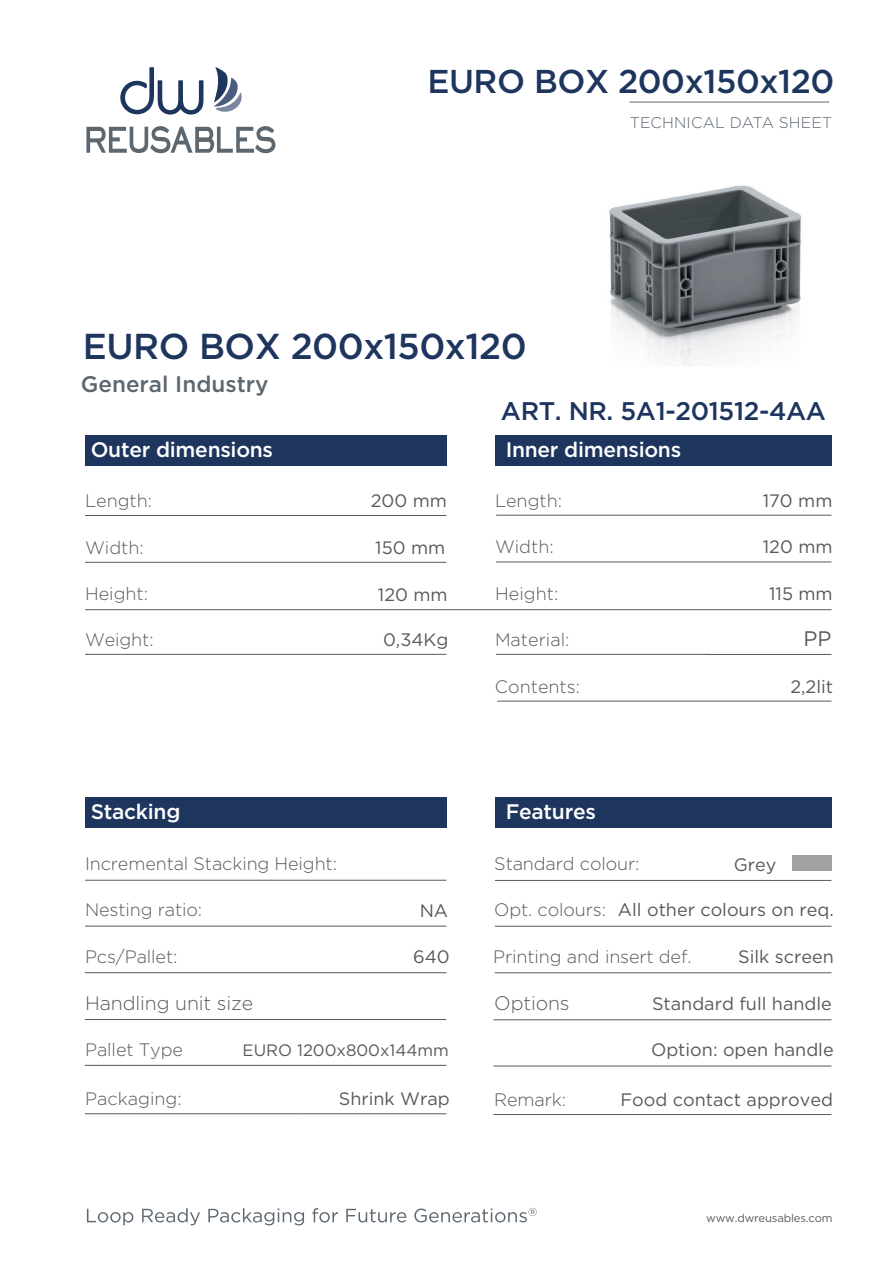
<style>
.page{position:relative;width:893px;height:1263px;background:#fff}
.page>*{position:absolute;margin:0;border:0;box-sizing:border-box;transform-origin:0 0}
.t1{font:500 36px "Gotham";letter-spacing:-.015em;color:#1e355e}
.t2{font:500 33px "Gotham";letter-spacing:-.015em;color:#1e355e}
.t3{font:500 25.5px "Gotham";letter-spacing:-.015em;color:#1e355e}
.t4{font:500 22.5px "Gotham";color:#5d6770}
.t5{font:500 21px "Gotham";letter-spacing:-.015em;color:#fff}
.t6{font:21px "Gotham";color:#58595b}
.t7{font:300 19.5px "Gotham";letter-spacing:-.005em;color:#58595b}
.t8{font:300 18px "Gotham";letter-spacing:-.005em;color:#58595b}
.t9{font:18px "Gotham";color:#58595b}
.t10{font:16.5px "Gotham";color:#58595b}
.t11{font:300 15.6px "Gotham";letter-spacing:.015em;color:#5d6770}
.t12{font:11.25px "Gotham";letter-spacing:-.015em;color:#58595b}
</style>
<div class="page">
<hr style="left:629px;top:102px;width:200px;height:1px;background:#5d6770">
<hr style="left:85px;top:515px;width:361px;height:1px;background:#58595b">
<hr style="left:496px;top:515px;width:335px;height:1px;background:#58595b">
<hr style="left:85px;top:562px;width:361px;height:1px;background:#58595b">
<hr style="left:496px;top:562px;width:335px;height:1px;background:#58595b">
<hr style="left:85px;top:880px;width:361px;height:1px;background:#58595b">
<hr style="left:85px;top:654px;width:213px;height:1px;background:#58595b">
<hr style="left:298px;top:654px;width:148px;height:1px;background:#58595b">
<hr style="left:497px;top:701px;width:186px;height:1px;background:#58595b">
<hr style="left:683px;top:701px;width:148px;height:1px;background:#58595b">
<hr style="left:85px;top:1113px;width:214px;height:1px;background:#58595b">
<hr style="left:299px;top:1113px;width:147px;height:1px;background:#58595b">
<hr style="left:496px;top:654px;width:213px;height:1px;background:#58595b">
<hr style="left:708px;top:654px;width:123px;height:1px;background:#58595b">
<hr style="left:85px;top:972px;width:361px;height:1px;background:#58595b">
<hr style="left:85px;top:926px;width:361px;height:1px;background:#58595b">
<hr style="left:495px;top:880px;width:336px;height:1px;background:#58595b">
<svg style="left:86px;top:126px;width:189px;height:27px"></svg>
<svg style="left:213px;top:67px;width:29px;height:45px"></svg>
<svg style="left:120px;top:67px;width:83px;height:48px"></svg>
<svg style="left:87px;top:1209px;width:46px;height:16px"></svg>
<svg style="left:142px;top:1208px;width:58px;height:17px"></svg>
<svg style="left:208px;top:1208px;width:96px;height:17px"></svg>
<svg style="left:312px;top:1208px;width:26px;height:14px"></svg>
<svg style="left:346px;top:1209px;width:60px;height:13px"></svg>
<svg style="left:414px;top:1208px;width:123px;height:14px"></svg>
<div style="left:792px;top:856px;width:39px;height:15px;background:#a3a0a1"></div>
<hr style="left:495px;top:926px;width:336px;height:1px;background:#58595b">
<hr style="left:495px;top:972px;width:336px;height:1px;background:#58595b">
<hr style="left:85px;top:1019px;width:361px;height:1px;background:#58595b">
<hr style="left:85px;top:1065px;width:361px;height:1px;background:#58595b">
<hr style="left:85px;top:609px;width:746px;height:1px;background:#58595b">
<div style="left:85px;top:435px;width:361px;height:31px;background:#1e355e"></div>
<div style="left:85px;top:797px;width:361px;height:31px;background:#1e355e"></div>
<div style="left:495px;top:797px;width:336px;height:31px;background:#1e355e"></div>
<div style="left:495px;top:435px;width:336px;height:31px;background:#1e355e"></div>
<hr style="left:493px;top:1019px;width:338px;height:1px;background:#58595b">
<hr style="left:493px;top:1066px;width:338px;height:1px;background:#58595b">
<hr style="left:493px;top:1114px;width:338px;height:1px;background:#58595b">
<img style="left:609px;top:185px;width:193px;height:181px">
<h2 class="t2" style="left:427px;top:62px;width:408px">EURO BOX 200x150x120</h2>
<h1 class="t1" style="left:83px;top:326px;width:445px">EURO BOX 200x150x120</h1>
<p class="t4" style="left:81px;top:371px;width:189px">General Industry</p>
<p class="t11" style="left:630px;top:114px;width:204px">TECHNICAL DATA SHEET</p>
<p class="t5" style="left:91px;top:438px;width:184px">Outer dimensions</p>
<h3 class="t3" style="left:501px;top:396px;width:327px">ART. NR. 5A1-201512-4AA</h3>
<p class="t5" style="left:506px;top:438px;width:177px">Inner dimensions</p>
<p class="t8" style="left:495px;top:490px;width:69px">Length:</p>
<p class="t8" style="left:495px;top:537px;width:60px">Width:</p>
<p class="t8" style="left:85px;top:491px;width:69px">Length:</p>
<p class="t8" style="left:85px;top:538px;width:60px">Width:</p>
<p class="t9" style="left:375px;top:537px;width:71px">150 mm</p>
<p class="t9" style="left:763px;top:490px;width:71px">170 mm</p>
<p class="t9" style="left:371px;top:491px;width:78px">200 mm</p>
<p class="t9" style="left:763px;top:537px;width:71px">120 mm</p>
<p class="t9" style="left:769px;top:584px;width:65px">115 mm</p>
<p class="t8" style="left:85px;top:584px;width:65px">Height:</p>
<p class="t9" style="left:378px;top:584px;width:71px">120 mm</p>
<p class="t8" style="left:495px;top:584px;width:65px">Height:</p>
<p class="t8" style="left:85px;top:630px;width:70px">Weight:</p>
<p class="t8" style="left:495px;top:630px;width:76px">Material:</p>
<p class="t6" style="left:803px;top:627px;width:30px">PP</p>
<p class="t9" style="left:383px;top:629px;width:67px">0,34Kg</p>
<p class="t8" style="left:495px;top:676px;width:87px">Contents:</p>
<p class="t9" style="left:790px;top:676px;width:44px">2,2lit</p>
<p class="t5" style="left:91px;top:800px;width:91px">Stacking</p>
<p class="t5" style="left:506px;top:800px;width:92px">Features</p>
<p class="t8" style="left:85px;top:854px;width:253px">Incremental Stacking Height:</p>
<p class="t8" style="left:494px;top:854px;width:147px">Standard colour:</p>
<p class="t9" style="left:734px;top:855px;width:44px">Grey</p>
<p class="t8" style="left:85px;top:900px;width:119px">Nesting ratio:</p>
<p class="t9" style="left:420px;top:900px;width:30px">NA</p>
<p class="t8" style="left:494px;top:900px;width:113px">Opt. colours:</p>
<p class="t9" style="left:618px;top:900px;width:217px">All other colours on req.</p>
<p class="t8" style="left:85px;top:946px;width:94px">Pcs/Pallet:</p>
<p class="t9" style="left:413px;top:947px;width:38px">640</p>
<p class="t8" style="left:493px;top:947px;width:200px">Printing and insert def.</p>
<p class="t9" style="left:738px;top:946px;width:97px">Silk screen</p>
<p class="t7" style="left:85px;top:992px;width:170px">Handling unit size</p>
<p class="t8" style="left:85px;top:1039px;width:99px">Pallet Type</p>
<p class="t10" style="left:243px;top:1041px;width:208px">EURO 1200x800x144mm</p>
<p class="t8" style="left:85px;top:1089px;width:98px">Packaging:</p>
<p class="t9" style="left:339px;top:1089px;width:112px">Shrink Wrap</p>
<p class="t7" style="left:494px;top:992px;width:77px">Options</p>
<p class="t9" style="left:652px;top:993px;width:181px">Standard full handle</p>
<p class="t9" style="left:651px;top:1039px;width:184px">Option: open handle</p>
<p class="t9" style="left:620px;top:1089px;width:214px">Food contact approved</p>
<p class="t8" style="left:494px;top:1089px;width:73px">Remark:</p>
<p class="t12" style="left:706px;top:1211px;width:128px">www.dwreusables.com</p>
</div>
